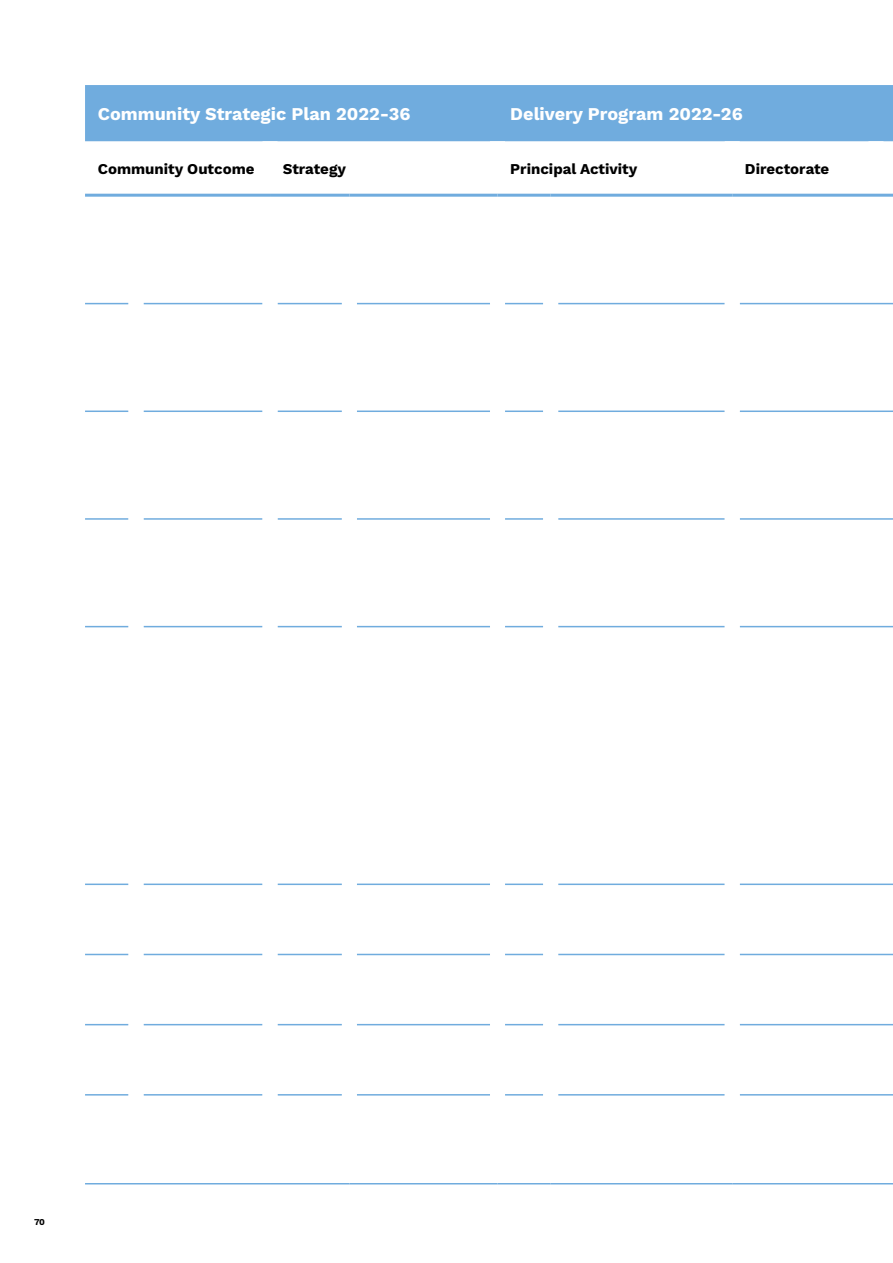
<style>
.page{position:relative;width:893px;height:1263px;background:#fff}
.page>*{position:absolute;margin:0;border:0;box-sizing:border-box;transform-origin:0 0}
.Subhead_12pt{font:700 18px "Work Sans";color:#fff}
.Body{font:700 15px "Work Sans";color:#000}
.t1{font:700 9px "Work Sans";color:#000}
</style>
<div class="page">
<div style="left:85px;top:85px;width:808px;height:56px;background:#70acde"></div>
<hr style="left:85px;top:303px;width:44px;height:1px;background:#70acde">
<hr style="left:144px;top:303px;width:119px;height:1px;background:#70acde">
<hr style="left:278px;top:303px;width:64px;height:1px;background:#70acde">
<hr style="left:357px;top:303px;width:133px;height:1px;background:#70acde">
<hr style="left:505px;top:303px;width:38px;height:1px;background:#70acde">
<hr style="left:558px;top:303px;width:167px;height:1px;background:#70acde">
<hr style="left:740px;top:303px;width:136px;height:1px;background:#70acde">
<svg style="left:876px;top:303px;width:17px;height:1px"></svg>
<hr style="left:85px;top:410px;width:44px;height:2px;background:#70acde">
<hr style="left:144px;top:410px;width:119px;height:2px;background:#70acde">
<hr style="left:278px;top:410px;width:64px;height:2px;background:#70acde">
<hr style="left:357px;top:410px;width:133px;height:2px;background:#70acde">
<hr style="left:505px;top:410px;width:38px;height:2px;background:#70acde">
<hr style="left:558px;top:410px;width:167px;height:2px;background:#70acde">
<hr style="left:740px;top:410px;width:136px;height:2px;background:#70acde">
<svg style="left:876px;top:410px;width:17px;height:2px"></svg>
<hr style="left:85px;top:518px;width:44px;height:2px;background:#70acde">
<hr style="left:144px;top:518px;width:119px;height:2px;background:#70acde">
<hr style="left:278px;top:518px;width:64px;height:2px;background:#70acde">
<hr style="left:357px;top:518px;width:133px;height:2px;background:#70acde">
<hr style="left:505px;top:518px;width:38px;height:2px;background:#70acde">
<hr style="left:558px;top:518px;width:167px;height:2px;background:#70acde">
<hr style="left:740px;top:518px;width:136px;height:2px;background:#70acde">
<svg style="left:876px;top:518px;width:17px;height:2px"></svg>
<hr style="left:85px;top:626px;width:44px;height:1px;background:#70acde">
<hr style="left:144px;top:626px;width:119px;height:1px;background:#70acde">
<hr style="left:278px;top:626px;width:64px;height:1px;background:#70acde">
<hr style="left:357px;top:626px;width:133px;height:1px;background:#70acde">
<hr style="left:505px;top:626px;width:38px;height:1px;background:#70acde">
<hr style="left:558px;top:626px;width:167px;height:1px;background:#70acde">
<hr style="left:740px;top:626px;width:136px;height:1px;background:#70acde">
<svg style="left:876px;top:626px;width:17px;height:1px"></svg>
<hr style="left:85px;top:883px;width:44px;height:2px;background:#70acde">
<hr style="left:144px;top:883px;width:119px;height:2px;background:#70acde">
<hr style="left:278px;top:883px;width:64px;height:2px;background:#70acde">
<hr style="left:357px;top:883px;width:133px;height:2px;background:#70acde">
<hr style="left:505px;top:883px;width:38px;height:2px;background:#70acde">
<hr style="left:558px;top:883px;width:167px;height:2px;background:#70acde">
<hr style="left:740px;top:883px;width:136px;height:2px;background:#70acde">
<svg style="left:876px;top:883px;width:17px;height:2px"></svg>
<hr style="left:85px;top:954px;width:44px;height:1px;background:#70acde">
<hr style="left:144px;top:954px;width:119px;height:1px;background:#70acde">
<hr style="left:278px;top:954px;width:64px;height:1px;background:#70acde">
<hr style="left:357px;top:954px;width:133px;height:1px;background:#70acde">
<hr style="left:505px;top:954px;width:38px;height:1px;background:#70acde">
<hr style="left:558px;top:954px;width:167px;height:1px;background:#70acde">
<hr style="left:740px;top:954px;width:136px;height:1px;background:#70acde">
<svg style="left:876px;top:954px;width:17px;height:1px"></svg>
<hr style="left:85px;top:1024px;width:44px;height:1px;background:#70acde">
<hr style="left:144px;top:1024px;width:119px;height:1px;background:#70acde">
<hr style="left:278px;top:1024px;width:64px;height:1px;background:#70acde">
<hr style="left:357px;top:1024px;width:133px;height:1px;background:#70acde">
<hr style="left:505px;top:1024px;width:38px;height:1px;background:#70acde">
<hr style="left:558px;top:1024px;width:167px;height:1px;background:#70acde">
<hr style="left:740px;top:1024px;width:136px;height:1px;background:#70acde">
<svg style="left:876px;top:1024px;width:17px;height:1px"></svg>
<hr style="left:85px;top:1094px;width:44px;height:1px;background:#70acde">
<hr style="left:144px;top:1094px;width:119px;height:1px;background:#70acde">
<hr style="left:278px;top:1094px;width:64px;height:1px;background:#70acde">
<hr style="left:357px;top:1094px;width:133px;height:1px;background:#70acde">
<hr style="left:505px;top:1094px;width:38px;height:1px;background:#70acde">
<hr style="left:558px;top:1094px;width:167px;height:1px;background:#70acde">
<hr style="left:740px;top:1094px;width:136px;height:1px;background:#70acde">
<svg style="left:876px;top:1094px;width:17px;height:1px"></svg>
<hr style="left:85px;top:1183px;width:51px;height:1px;background:#70acde">
<hr style="left:136px;top:1183px;width:134px;height:1px;background:#70acde">
<hr style="left:270px;top:1183px;width:79px;height:1px;background:#70acde">
<hr style="left:349px;top:1183px;width:148px;height:1px;background:#70acde">
<hr style="left:497px;top:1183px;width:54px;height:1px;background:#70acde">
<hr style="left:551px;top:1183px;width:181px;height:1px;background:#70acde">
<hr style="left:732px;top:1183px;width:144px;height:1px;background:#70acde">
<svg style="left:876px;top:1183px;width:17px;height:1px"></svg>
<div style="left:262px;top:197px;width:16px;height:107px;background:#fff"></div>
<div style="left:262px;top:304px;width:16px;height:107px;background:#fff"></div>
<div style="left:262px;top:411px;width:16px;height:108px;background:#fff"></div>
<div style="left:262px;top:519px;width:16px;height:108px;background:#fff"></div>
<div style="left:262px;top:627px;width:16px;height:257px;background:#fff"></div>
<div style="left:262px;top:884px;width:16px;height:70px;background:#fff"></div>
<div style="left:262px;top:954px;width:16px;height:71px;background:#fff"></div>
<div style="left:262px;top:1025px;width:16px;height:70px;background:#fff"></div>
<hr style="left:85px;top:194px;width:51px;height:3px;background:#70acde">
<hr style="left:136px;top:194px;width:134px;height:3px;background:#70acde">
<hr style="left:270px;top:194px;width:79px;height:3px;background:#70acde">
<hr style="left:349px;top:194px;width:148px;height:3px;background:#70acde">
<hr style="left:497px;top:194px;width:54px;height:3px;background:#70acde">
<hr style="left:551px;top:194px;width:181px;height:3px;background:#70acde">
<hr style="left:732px;top:194px;width:144px;height:3px;background:#70acde">
<hr style="left:876px;top:194px;width:17px;height:3px;background:#70acde">
<p class="Subhead_12pt" style="left:98px;top:103px;width:314px">Community Strategic Plan 2022-36</p>
<p class="Subhead_12pt" style="left:510px;top:103px;width:234px">Delivery Program 2022-26</p>
<p class="Body" style="left:98px;top:160px;width:158px">Community Outcome</p>
<p class="Body" style="left:283px;top:160px;width:65px">Strategy</p>
<p class="Body" style="left:510px;top:160px;width:129px">Principal Activity</p>
<p class="Body" style="left:745px;top:160px;width:86px">Directorate</p>
<p class="t1" style="left:34px;top:1216px;width:13px">70</p>
</div>
